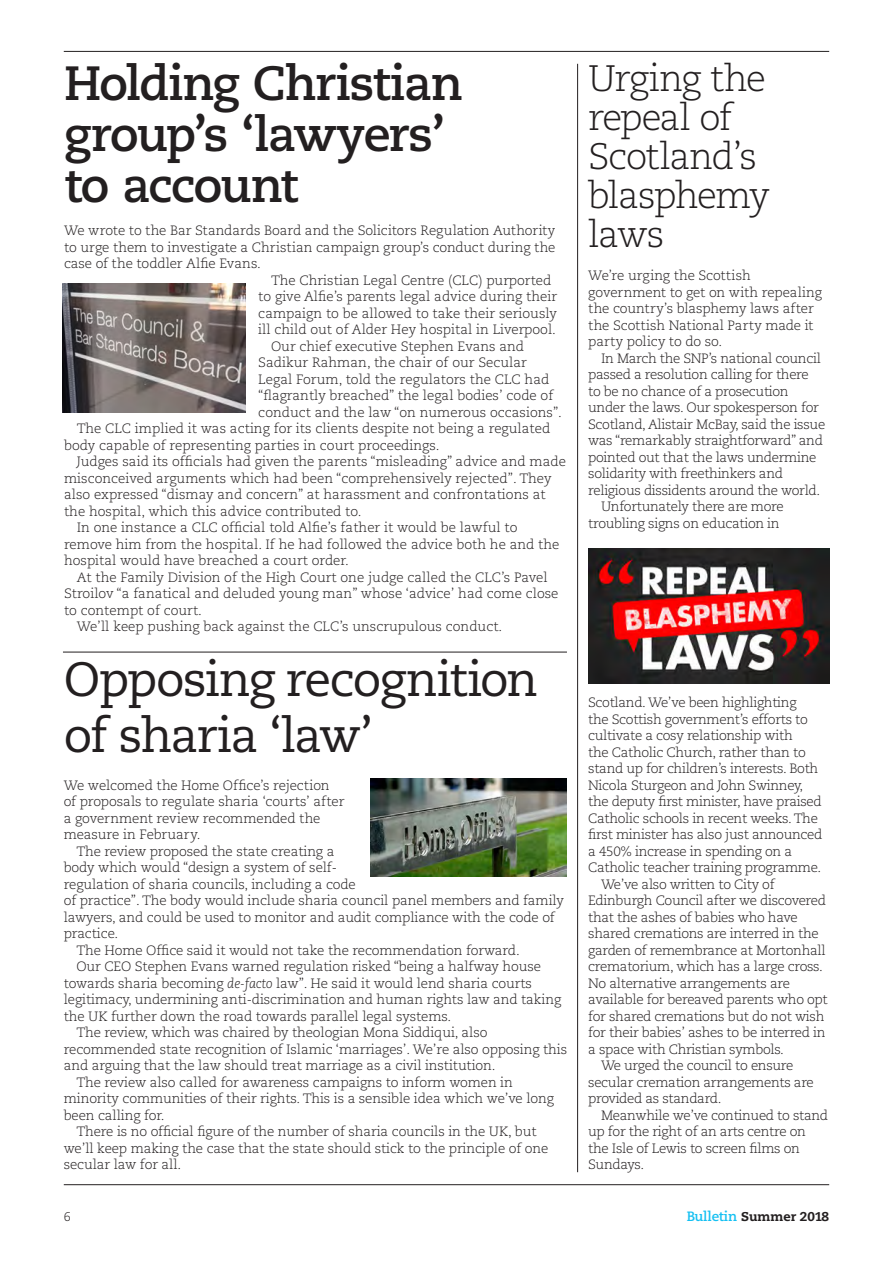
<style>
.page{position:relative;width:893px;height:1263px;background:#fff}
.page>*{position:absolute;margin:0;border:0;box-sizing:border-box;transform-origin:0 0}
.t1{font:700 48px/51px "Caecilia";letter-spacing:-.03em;color:#231f20}
.Body_Text_No_Indent{font:48px/55.5px "Caecilia";letter-spacing:-.035em;color:#231f20}
.Body_Text_No_Indent-2{font:300 36.75px/39px "Caecilia";letter-spacing:-.04em;color:#231f20}
.Body_Text_Indented{font:300 13.5px/16.5px "Caecilia";letter-spacing:-.01em;color:#231f20}
.Body_Text_No_Indent-3{font:300 13.5px/16.5px "Caecilia";letter-spacing:-.005em;color:#231f20}
.t2{font:800 12.75px "Caecilia";color:#231f20}
.t3{font:300 12.75px "Caecilia";color:#231f20}
.s1{font-style:italic}
.s2{font-weight:700;font-size:13.5px;color:#15c0f2}
</style>
<div class="page">
<hr style="left:64px;top:51px;width:765px;height:1px;background:#231f20">
<hr style="left:64px;top:1184px;width:765px;height:1px;background:#231f20">
<hr style="left:63px;top:652px;width:504px;height:1px;background:#231f20">
<img style="left:370px;top:778px;width:197px;height:98px">
<img style="left:588px;top:548px;width:241px;height:136px">
<hr style="left:577px;top:64px;width:1px;height:1108px;background:#231f20">
<img style="left:63px;top:284px;width:183px;height:128px">
<p class="t1" style="left:64px;top:58px;width:400px">Holding Christian group’s ‘lawyers’ to account</p>
<p class="Body_Text_No_Indent-3" style="left:64px;top:223px;width:493px;text-align:justify">We wrote to the Bar Standards Board and the Solicitors Regulation Authority to urge them to investigate a Christian campaign group’s conduct during the case of the toddler Alfie Evans.</p>
<p class="Body_Text_Indented" style="left:258px;top:272px;width:300px;text-align:center">The Christian Legal Centre (CLC) purported<br>to give Alfie’s parents legal advice during their campaign to be allowed to take their seriously ill child out of Alder Hey hospital in Liverpool.</p>
<p class="Body_Text_Indented" style="left:258px;top:338px;width:305px;text-indent:13px">Our chief executive Stephen Evans and Sadikur Rahman, the chair of our Secular Legal Forum, told the regulators the CLC had “flagrantly breached” the legal bodies’ code of conduct and the law “on numerous occasions”.</p>
<p class="Body_Text_Indented" style="left:64px;top:421px;width:488px;text-indent:13px">The CLC implied it was acting for its clients despite not being a regulated body capable of representing parties in court proceedings.</p>
<p class="Body_Text_Indented" style="left:64px;top:454px;width:503px;text-indent:13px">Judges said its officials had given the parents “misleading” advice and made misconceived arguments which had been “comprehensively rejected”. They also expressed “dismay and concern” at harassment and confrontations at the hospital, which this advice contributed to.</p>
<p class="Body_Text_Indented" style="left:64px;top:520px;width:497px;text-indent:13px">In one instance a CLC official told Alfie’s father it would be lawful to remove him from the hospital. If he had followed the advice both he and the hospital would have breached a court order.</p>
<p class="Body_Text_Indented" style="left:64px;top:569px;width:496px;text-indent:13px">At the Family Division of the High Court one judge called the CLC’s Pavel<br>Stroilov “a fanatical and deluded young man” whose ‘advice’ had come close to contempt of court.</p>
<p class="Body_Text_Indented" style="left:77px;top:619px;width:427px">We’ll keep pushing back against the CLC’s unscrupulous conduct.</p>
<p class="Body_Text_No_Indent" style="left:64px;top:653px;width:476px">Opposing recognition of sharia ‘law’</p>
<p class="Body_Text_No_Indent-3" style="left:64px;top:777px;width:282px">We welcomed the Home Office’s rejection of proposals to regulate sharia ‘courts’ after a government review recommended the measure in February.</p>
<p class="Body_Text_Indented" style="left:64px;top:843px;width:502px;text-indent:13px">The review proposed the state creating a<br>body which would “design a system of self-<br>regulation of sharia councils, including a code<br>of practice”. The body would include sharia council panel members and family lawyers, and could be used to monitor and audit compliance with the code of practice.</p>
<p class="Body_Text_Indented" style="left:77px;top:942px;width:445px">The Home Office said it would not take the recommendation forward.</p>
<p class="Body_Text_Indented" style="left:64px;top:958px;width:499px;text-indent:13px">Our CEO Stephen Evans warned regulation risked “being a halfway house towards sharia becoming <span class="s1">de-facto</span> law”. He said it would lend sharia courts legitimacy, undermining anti-discrimination and human rights law and taking the UK further down the road towards parallel legal systems.</p>
<p class="Body_Text_Indented" style="left:64px;top:1024px;width:505px;text-indent:13px">The review, which was chaired by theologian Mona Siddiqui, also recommended state recognition of Islamic ‘marriages’. We’re also opposing this and arguing that the law should treat marriage as a civil institution.</p>
<p class="Body_Text_Indented" style="left:64px;top:1074px;width:492px;text-indent:13px">The review also called for awareness campaigns to inform women in minority communities of their rights. This is a sensible idea which we’ve long been calling for.</p>
<p class="Body_Text_Indented" style="left:64px;top:1123px;width:486px;text-indent:13px">There is no official figure of the number of sharia councils in the UK, but we’ll keep making the case that the state should stick to the principle of one secular law for all.</p>
<p class="Body_Text_No_Indent-2" style="left:588px;top:59px;width:183px">Urging the repeal of<br>Scotland’s blasphemy laws</p>
<p class="Body_Text_No_Indent-3" style="left:588px;top:268px;width:235px">We’re urging the Scottish government to get on with repealing the country’s blasphemy laws after the Scottish National Party made it party policy to do so.</p>
<p class="Body_Text_Indented" style="left:588px;top:350px;width:239px;text-indent:13px">In March the SNP’s national council passed a resolution calling for there<br>to be no chance of a prosecution under the laws. Our spokesperson for Scotland, Alistair McBay, said the issue was “remarkably straightforward” and pointed out that the laws undermine solidarity with freethinkers and religious dissidents around the world.</p>
<p class="Body_Text_Indented" style="left:588px;top:499px;width:197px;text-indent:13px">Unfortunately there are more troubling signs on education in</p>
<p class="Body_Text_Indented" style="left:588px;top:695px;width:236px">Scotland. We’ve been highlighting<br>the Scottish government’s efforts to cultivate a cosy relationship with<br>the Catholic Church, rather than to stand up for children’s interests. Both Nicola Sturgeon and John Swinney, the deputy first minister, have praised Catholic schools in recent weeks. The first minister has also just announced a 450% increase in spending on a Catholic teacher training programme.</p>
<p class="Body_Text_Indented" style="left:588px;top:876px;width:241px;text-indent:13px">We’ve also written to City of Edinburgh Council after we discovered that the ashes of babies who have shared cremations are interred in the garden of remembrance at Mortonhall crematorium, which has a large cross.<br>No alternative arrangements are available for bereaved parents who opt for shared cremations but do not wish for their babies’ ashes to be interred in a space with Christian symbols.</p>
<p class="Body_Text_Indented" style="left:588px;top:1058px;width:227px;text-indent:13px">We urged the council to ensure secular cremation arrangements are provided as standard.</p>
<p class="Body_Text_Indented" style="left:588px;top:1107px;width:241px;text-indent:13px">Meanwhile we’ve continued to stand up for the right of an arts centre on the Isle of Lewis to screen films on<br>Sundays.</p>
<p class="t3" style="left:64px;top:1209px;width:9px">6</p>
<p class="t2" style="left:687px;top:1208px;width:144px"><span class="s2">Bulletin</span> Summer 2018</p>
</div>
